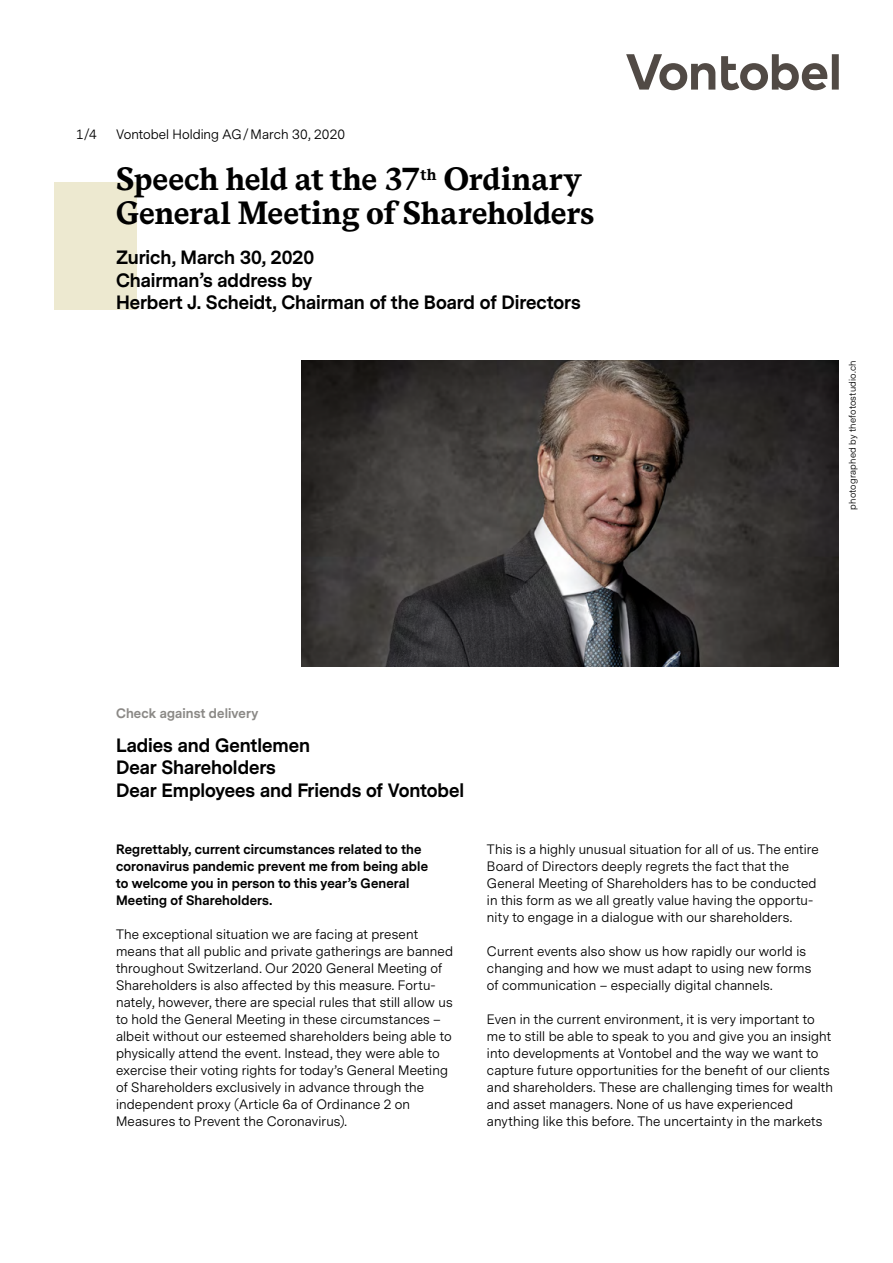
<style>
.page{position:relative;width:893px;height:1263px;background:#fff}
.page>*{position:absolute;margin:0;border:0;box-sizing:border-box;transform-origin:0 0}
.t1{font:700 30px/34px "Vontobel Serif";letter-spacing:-.01em;color:#000}
.t2{font:700 18px/22.6px "Vontobel Sans";color:#000}
.t3{font:12.75px/17px "Vontobel Sans";letter-spacing:.01em;color:#000}
.t4{font:700 12.75px/17px "Vontobel Sans";letter-spacing:.01em;color:#000}
.t5{font:700 12.75px "Vontobel Sans";letter-spacing:.01em;color:#8b8986}
.t6{font:9px "Vontobel Sans";letter-spacing:.02em;color:#000}
</style>
<div class="page">
<div style="left:54px;top:182px;width:83px;height:127px;background:#ede9d0"></div>
<img style="left:301px;top:360px;width:538px;height:306px">
<svg style="left:626px;top:54px;width:213px;height:36px"></svg>
<p class="t3" style="left:76px;top:126px;width:22px">1/4</p>
<p class="t3" style="left:116px;top:126px;width:231px">Vontobel Holding AG/March 30, 2020</p>
<h1 class="t1" style="left:116px;top:164px;width:480px">Speech held at the 37<sup>th</sup> Ordinary<br>General Meeting of Shareholders</h1>
<h2 class="t2" style="left:116px;top:247px;width:466px">Zurich, March 30, 2020<br>Chairman’s address by<br>Herbert J. Scheidt, Chairman of the Board of Directors</h2>
<p class="t6" style="left:846px;top:510px;width:151px;rotate:-90deg">photographed by thefotostudio.ch</p>
<p class="t5" style="left:116px;top:704px;width:144px">Check against delivery</p>
<h2 class="t2" style="left:116px;top:734px;width:350px">Ladies and Gentlemen<br>Dear Shareholders<br>Dear Employees and Friends of Vontobel</h2>
<p class="t4" style="left:116px;top:841px;width:313px">Regrettably, current circumstances related to the coronavirus pandemic prevent me from being able to welcome you in person to this year’s General Meeting of Shareholders.</p>
<p class="t3" style="left:116px;top:926px;width:339px">The exceptional situation we are facing at present means that all public and private gatherings are banned throughout Switzerland. Our 2020 General Meeting of Shareholders is also affected by this measure. Fortu&shy;nately, however, there are special rules that still allow us to hold the General Meeting in these circumstances – albeit without our esteemed shareholders being able to physically attend the event. Instead, they were able to exercise their voting rights for today’s General Meeting of Shareholders exclusively in advance through the independent proxy (Article 6a of Ordinance 2 on Measures to Prevent the Coronavirus).</p>
<p class="t3" style="left:487px;top:841px;width:333px">This is a highly unusual situation for all of us. The entire Board of Directors deeply regrets the fact that the General Meeting of Shareholders has to be conducted in this form as we all greatly value having the opportu&shy;nity to engage in a dialogue with our shareholders.</p>
<p class="t3" style="left:487px;top:943px;width:326px">Current events also show us how rapidly our world is changing and how we must adapt to using new forms of communication – especially digital channels.</p>
<p class="t3" style="left:487px;top:1011px;width:347px">Even in the current environment, it is very important to me to still be able to speak to you and give you an insight into developments at Vontobel and the way we want to capture future opportunities for the benefit of our clients and shareholders. These are challenging times for wealth and asset managers. None of us have experienced anything like this before. The uncertainty in the markets</p>
</div>
